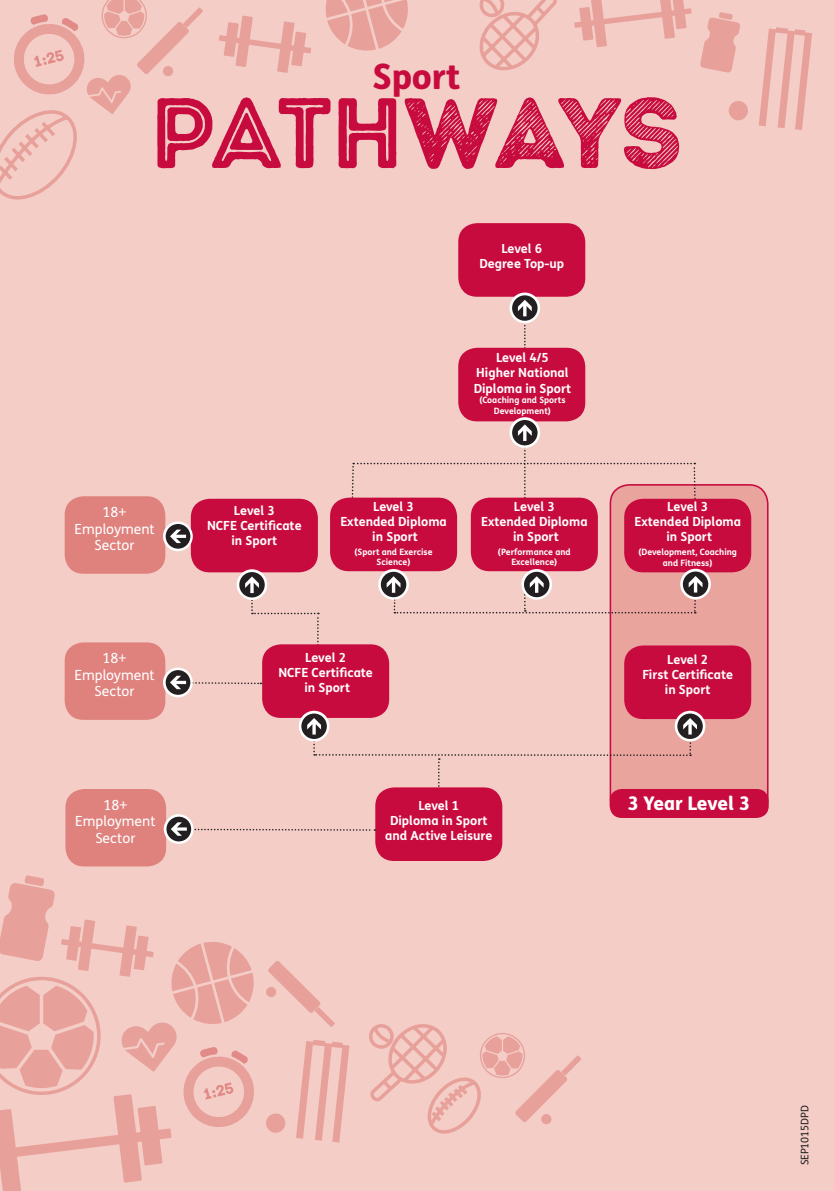
<style>
.page{position:relative;width:834px;height:1191px;background:#fff}
.page>*{position:absolute;margin:0;border:0;box-sizing:border-box;transform-origin:0 0}
.BODY_TEXT{font:99.75px "Intro Rust Base Line";color:#c80b3e}
.BODY_TEXT-2{font:800 35px "FS Me";letter-spacing:-.01em;color:#c80b3e}
.t1{font:800 18.9px "FS Me";color:#fff}
.t2{font:14px "FS Me";color:#fff}
.t3{font:700 12.6px/15px "FS Me";color:#fff}
.t4{font:10.5px "FS Me";color:#231f20}
.t5{font:700 8.75px/10.5px "FS Me";color:#fff;text-align:center}
.s1{font-family:"Intro Rust L Base"}
</style>
<div class="page">
<div style="left:0;top:0;width:833px;height:1191px;background:#f3cdc6"></div>
<div style="left:610px;top:485px;width:157px;height:332px;background:#e9a49e;border-radius:19px"></div>
<div style="left:609px;top:484px;width:159px;height:334px;border:2px solid #c80b3e;border-radius:19px"></div>
<div style="left:262px;top:644px;width:127px;height:74px;background:#c80b3e;border-radius:19px"></div>
<div style="left:624px;top:645px;width:127px;height:74px;background:#c80b3e;border-radius:19px"></div>
<div style="left:330px;top:497px;width:127px;height:74px;background:#c80b3e;border-radius:19px"></div>
<div style="left:624px;top:499px;width:127px;height:73px;background:#c80b3e;border-radius:19px"></div>
<div style="left:471px;top:497px;width:126px;height:74px;background:#c80b3e;border-radius:19px"></div>
<div style="left:191px;top:499px;width:127px;height:73px;background:#c80b3e;border-radius:19px"></div>
<div style="left:458px;top:348px;width:127px;height:73px;background:#c80b3e;border-radius:19px"></div>
<div style="left:299px;top:711px;width:30px;height:30px;background:#fff;border-radius:50%"></div>
<svg style="left:674px;top:711px;width:31px;height:30px"></svg>
<svg style="left:301px;top:713px;width:401px;height:95px"></svg>
<svg style="left:236px;top:569px;width:31px;height:31px"></svg>
<svg style="left:239px;top:572px;width:80px;height:83px"></svg>
<svg style="left:378px;top:569px;width:31px;height:31px"></svg>
<svg style="left:521px;top:569px;width:31px;height:31px"></svg>
<svg style="left:680px;top:569px;width:30px;height:30px"></svg>
<svg style="left:381px;top:571px;width:327px;height:42px"></svg>
<svg style="left:509px;top:417px;width:31px;height:31px"></svg>
<svg style="left:351px;top:420px;width:345px;height:86px"></svg>
<div style="left:375px;top:787px;width:127px;height:74px;background:#c80b3e;border-radius:19px"></div>
<div style="left:458px;top:223px;width:127px;height:74px;background:#c80b3e;border-radius:19px"></div>
<svg style="left:509px;top:292px;width:31px;height:31px"></svg>
<svg style="left:512px;top:295px;width:25px;height:53px"></svg>
<div style="left:609px;top:789px;width:159px;height:29px;background:#c80b3e;border-radius:12px"></div>
<svg style="left:0;top:875px;width:254px;height:316px"></svg>
<svg style="left:266px;top:1040px;width:83px;height:102px"></svg>
<svg style="left:266px;top:961px;width:69px;height:66px"></svg>
<svg style="left:369px;top:1024px;width:212px;height:110px"></svg>
<svg style="left:700px;top:12px;width:112px;height:118px"></svg>
<svg style="left:574px;top:0;width:117px;height:47px"></svg>
<svg style="left:0;top:0;width:203px;height:200px"></svg>
<svg style="left:219px;top:16px;width:92px;height:57px"></svg>
<svg style="left:325px;top:0;width:83px;height:51px"></svg>
<svg style="left:479px;top:0;width:78px;height:71px"></svg>
<div style="left:65px;top:789px;width:101px;height:77px;background:#df827e;border-radius:19px"></div>
<svg style="left:164px;top:814px;width:29px;height:30px"></svg>
<svg style="left:166px;top:816px;width:209px;height:25px"></svg>
<div style="left:65px;top:642px;width:100px;height:78px;background:#df827e;border-radius:19px"></div>
<svg style="left:163px;top:667px;width:30px;height:30px"></svg>
<svg style="left:166px;top:670px;width:95px;height:25px"></svg>
<div style="left:65px;top:496px;width:100px;height:78px;background:#df827e;border-radius:19px"></div>
<svg style="left:163px;top:521px;width:30px;height:30px"></svg>
<svg style="left:166px;top:524px;width:24px;height:24px"></svg>
<p class="BODY_TEXT-2" style="left:372px;top:49px;width:89px">Sport</p>
<p class="BODY_TEXT" style="left:150px;top:70px;width:534px">PATH<span class="s1">WAYS</span></p>
<p class="t3" style="left:501px;top:240px;width:42px">Level 6</p>
<p class="t3" style="left:479px;top:255px;width:86px">Degree Top-up</p>
<p class="t2" style="left:103px;top:502px;width:25px">18+</p>
<p class="t2" style="left:74px;top:519px;width:82px">Employment</p>
<p class="t2" style="left:94px;top:536px;width:42px">Sector</p>
<p class="t2" style="left:103px;top:648px;width:25px">18+</p>
<p class="t2" style="left:74px;top:665px;width:82px">Employment</p>
<p class="t2" style="left:94px;top:682px;width:42px">Sector</p>
<p class="t2" style="left:103px;top:795px;width:25px">18+</p>
<p class="t2" style="left:75px;top:811px;width:82px">Employment</p>
<p class="t2" style="left:95px;top:828px;width:42px">Sector</p>
<p class="t3" style="left:234px;top:502px;width:42px">Level 3</p>
<p class="t3" style="left:207px;top:517px;width:96px">NCFE Certificate</p>
<p class="t3" style="left:231px;top:532px;width:47px">in Sport</p>
<p class="t3" style="left:496px;top:350px;width:54px">Level 4/5</p>
<p class="t3" style="left:473px;top:365px;width:99px">Higher National<br>Diploma in Sport</p>
<p class="t5" style="left:479px;top:394px;width:88px">(Coaching and Sports<br>Development)</p>
<p class="t3" style="left:373px;top:498px;width:42px">Level 3</p>
<p class="t3" style="left:340px;top:513px;width:108px">Extended Diploma</p>
<p class="t3" style="left:372px;top:528px;width:47px">in Sport</p>
<p class="t5" style="left:354px;top:546px;width:80px">(Sport and Exercise<br>Science)</p>
<p class="t3" style="left:514px;top:498px;width:42px">Level 3</p>
<p class="t3" style="left:481px;top:513px;width:108px">Extended Diploma</p>
<p class="t3" style="left:513px;top:528px;width:47px">in Sport</p>
<p class="t5" style="left:498px;top:546px;width:74px">(Performance and<br>Excellence)</p>
<p class="t3" style="left:305px;top:649px;width:42px">Level 2</p>
<p class="t3" style="left:278px;top:664px;width:96px">NCFE Certificate</p>
<p class="t3" style="left:304px;top:680px;width:47px">in Sport</p>
<p class="t3" style="left:418px;top:797px;width:42px">Level 1</p>
<p class="t3" style="left:385px;top:812px;width:109px;text-align:center">Diploma in Sport and Active Leisure</p>
<p class="t3" style="left:667px;top:498px;width:42px">Level 3</p>
<p class="t3" style="left:634px;top:514px;width:108px">Extended Diploma</p>
<p class="t3" style="left:666px;top:529px;width:47px">in Sport</p>
<p class="t5" style="left:638px;top:546px;width:100px">(Development, Coaching and Fitness)</p>
<p class="t3" style="left:667px;top:651px;width:42px">Level 2</p>
<p class="t3" style="left:642px;top:667px;width:92px">First Certificate</p>
<p class="t3" style="left:664px;top:682px;width:47px">in Sport</p>
<p class="t1" style="left:627px;top:788px;width:124px">3 Year Level 3</p>
<p class="t4" style="left:797px;top:1165px;width:62px;rotate:-90deg">SEP1015DPD</p>
</div>
